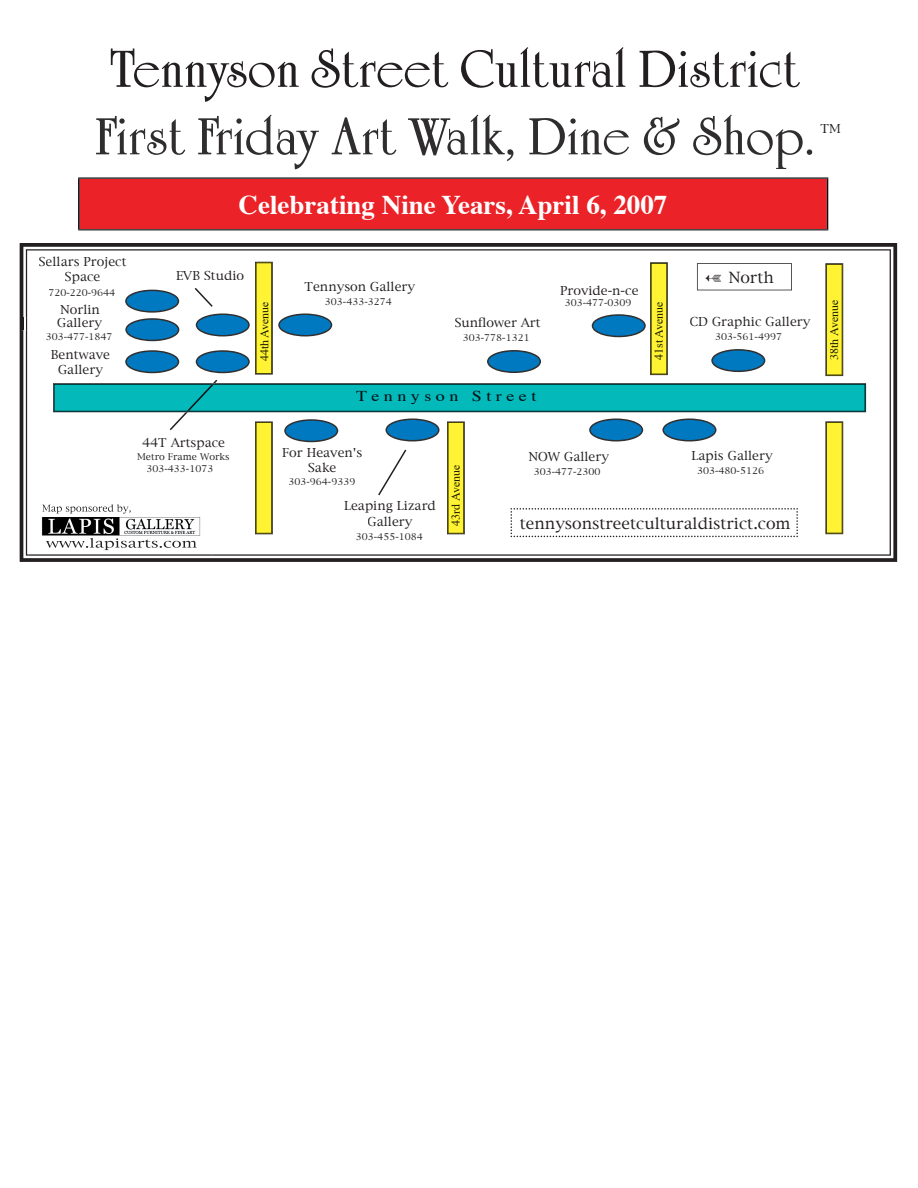
<style>
.page{position:relative;width:918px;height:1188px;background:#fff}
.page>*{position:absolute;margin:0;border:0;box-sizing:border-box;transform-origin:0 0}
.t1{font:54px "University Roman Bold Let Plain";color:#231f20}
.t2{font:54px "University Roman Bold Let Plain";color:#2f2d2e}
.t3{font:700 27px "Times";color:#fff}
.t4{font:15px "New York";color:#231f20}
.t5{font:15px "Times";color:#000e12;scale:1.2 1}
.t6{font:12px/14.4px "New York";color:#231f20;text-align:center}
.t7{font:12px "Times";color:#191a00}
.t8{font:9px "New York";color:#231f20}
</style>
<div class="page">
<svg style="left:78px;top:177px;width:750px;height:53px;background:#e1262a"></svg>
<svg style="left:20px;top:243px;width:877px;height:319px"></svg>
<svg style="left:26px;top:249px;width:865px;height:307px"></svg>
<img style="left:28px;top:554px;width:184px;height:2px">
<svg style="left:21px;top:318px;width:6px;height:12px"></svg>
<svg style="left:46px;top:262px;width:820px;height:275px"></svg>
<h1 class="t1" style="left:110px;top:38px;width:692px">Tennyson Street Cultural District</h1>
<h1 class="t2" style="left:94px;top:106px;width:722px">First Friday Art Walk, Dine &amp; Shop.</h1>
<p class="t6" style="left:821px;top:122px;width:22px">TM</p>
<h2 class="t3" style="left:239px;top:187px;width:430px">Celebrating Nine Years, April 6, 2007</h2>
<p class="t6" style="left:39px;top:255px;width:89px">Sellars Project<br>Space</p>
<p class="t8" style="left:48px;top:287px;width:68px">720-220-9644</p>
<p class="t6" style="left:60px;top:303px;width:41px">Norlin</p>
<p class="t6" style="left:57px;top:317px;width:46px">Gallery</p>
<p class="t8" style="left:46px;top:331px;width:68px">303-477-1847</p>
<p class="t6" style="left:51px;top:349px;width:61px">Bentwave<br>Gallery</p>
<p class="t6" style="left:176px;top:269px;width:70px">EVB Studio</p>
<p class="t7" style="left:257px;top:361px;width:62px;rotate:-90deg">44th Avenue</p>
<p class="t6" style="left:305px;top:280px;width:112px">Tennyson Gallery</p>
<p class="t8" style="left:325px;top:296px;width:68px">303-433-3274</p>
<p class="t6" style="left:455px;top:316px;width:88px">Sunflower Art</p>
<p class="t8" style="left:463px;top:332px;width:68px">303-778-1321</p>
<p class="t5" style="left:356px;top:386px;width:152px">T e n n y s o n S t r e e t</p>
<p class="t6" style="left:560px;top:284px;width:80px">Provide-n-ce</p>
<p class="t8" style="left:565px;top:297px;width:68px">303-477-0309</p>
<p class="t4" style="left:728px;top:268px;width:47px">North</p>
<p class="t7" style="left:651px;top:360px;width:60px;rotate:-90deg">41st Avenue</p>
<p class="t7" style="left:827px;top:360px;width:62px;rotate:-90deg">38th Avenue</p>
<p class="t6" style="left:690px;top:315px;width:122px">CD Graphic Gallery</p>
<p class="t8" style="left:715px;top:331px;width:68px">303-561-4997</p>
<p class="t6" style="left:142px;top:437px;width:84px">44T Artspace</p>
<p class="t8" style="left:147px;top:463px;width:68px">303-433-1073</p>
<p class="t8" style="left:137px;top:451px;width:94px">Metro Frame Works</p>
<p class="t6" style="left:282px;top:447px;width:82px">For Heaven's<br>Sake</p>
<p class="t8" style="left:289px;top:475px;width:68px">303-964-9339</p>
<p class="t6" style="left:344px;top:498px;width:93px;line-height:16.5px">Leaping Lizard<br>Gallery</p>
<p class="t8" style="left:356px;top:531px;width:68px">303-455-1084</p>
<p class="t7" style="left:448px;top:526px;width:62px;rotate:-90deg">43rd Avenue</p>
<p class="t6" style="left:528px;top:450px;width:82px">NOW Gallery</p>
<p class="t8" style="left:534px;top:466px;width:68px">303-477-2300</p>
<p class="t6" style="left:691px;top:449px;width:83px">Lapis Gallery</p>
<p class="t8" style="left:697px;top:465px;width:68px">303-480-5126</p>
<p class="t4" style="left:520px;top:514px;width:272px">tennysonstreetculturaldistrict.com</p>
</div>
